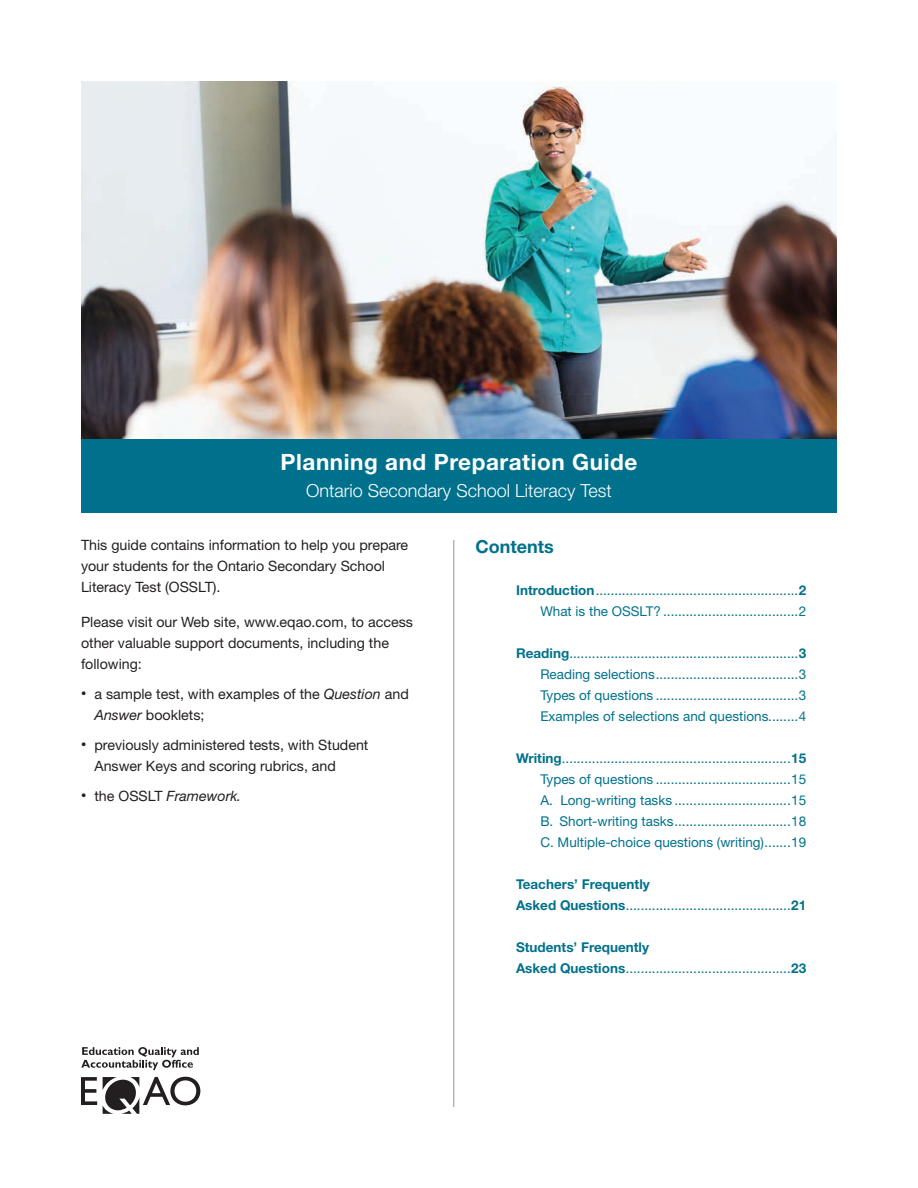
<style>
.page{position:relative;width:918px;height:1188px;background:#fff}
.page>*{position:absolute;margin:0;border:0;box-sizing:border-box;transform-origin:0 0}
.t1{font:700 22.5px "Helvetica Neue LT Std";letter-spacing:.025em;color:#fff}
.t2{font:300 18px "Helvetica Neue LT Std";color:#fff}
.TOC_Heading{font:700 18px "Helvetica Neue LT Std";color:#00718c}
.Intro_Bullet_Text{font:14.25px/21px "Helvetica Neue LT Std";color:#231f20}
.Intro_Text{font:14.25px/21px "Helvetica Neue LT Std";color:#231f20}
.Intro_Text_followed{font:14.25px/21px "Helvetica Neue LT Std";color:#231f20}
.Intro_Bullet_Text-2{font:italic 14.25px "Helvetica Neue LT Std";color:#231f20}
.TOC_Subsections{font:13.5px "Helvetica Neue LT Std";color:#00718c}
.TOC_Sections{font:13.5px/21px "Helvetica Neue LT Std";color:#00718c}
.s1{font-size:10.5px}
.s2{font-style:italic}
.s3{font-style:normal;font-size:10.5px}
.s4{font-style:normal}
.s5{font-weight:700}
</style>
<div class="page">
<div style="left:81px;top:439px;width:756px;height:74px;background:#00718c"></div>
<svg style="left:81px;top:1077px;width:16px;height:28px"></svg>
<svg style="left:81px;top:1047px;width:118px;height:23px"></svg>
<svg style="left:103px;top:1077px;width:97px;height:37px"></svg>
<img style="left:81px;top:81px;width:756px;height:358px">
<hr style="left:453px;top:540px;width:1px;height:567px;background:#939598">
<h1 class="t1" style="left:281px;top:448px;width:358px">Planning and Preparation Guide</h1>
<h2 class="t2" style="left:306px;top:480px;width:307px">Ontario Secondary School Literacy Test</h2>
<p class="Intro_Text" style="left:81px;top:534px;width:329px">This guide contains information to help you prepare your students for the Ontario Secondary School<br>Literacy Test (OSSLT).</p>
<p class="Intro_Text_followed" style="left:81px;top:611px;width:333px">Please visit our Web site, www.eqao.com, to access other valuable support documents, including the following:</p>
<p class="Intro_Bullet_Text" style="left:94px;top:683px;width:316px;text-indent:-14px"><span class="s1">•</span> a sample test, with examples of the <span class="s2">Question</span> and<br><span class="s2">Answer</span> booklets;</p>
<p class="Intro_Bullet_Text" style="left:94px;top:734px;width:275px;text-indent:-14px"><span class="s1">•</span> previously administered tests, with Student<br>Answer Keys and scoring rubrics, and</p>
<p class="Intro_Bullet_Text-2" style="left:81px;top:787px;width:162px"><span class="s3">•</span> <span class="s4">the OSSLT</span> Framework.</p>
<p class="TOC_Heading" style="left:476px;top:535px;width:80px">Contents</p>
<p class="TOC_Sections" style="left:516px;top:579px;width:292px"><span class="s5">Introduction</span>......................................................<span class="s5">2</span></p>
<p class="TOC_Subsections" style="left:540px;top:603px;width:267px">What is the OSSLT? ....................................2</p>
<p class="TOC_Sections" style="left:516px;top:642px;width:292px"><span class="s5">Reading</span>.............................................................<span class="s5">3</span></p>
<p class="TOC_Subsections" style="left:540px;top:666px;width:267px">Reading selections......................................3</p>
<p class="TOC_Subsections" style="left:540px;top:687px;width:267px">Types of questions ......................................3</p>
<p class="TOC_Subsections" style="left:540px;top:708px;width:267px">Examples of selections and questions........4</p>
<p class="TOC_Sections" style="left:516px;top:747px;width:292px"><span class="s5">Writing</span>.............................................................<span class="s5">15</span></p>
<p class="TOC_Subsections" style="left:540px;top:771px;width:267px">Types of questions ....................................15</p>
<p class="TOC_Subsections" style="left:540px;top:792px;width:267px">A. Long-writing tasks ...............................15</p>
<p class="TOC_Subsections" style="left:540px;top:813px;width:267px">B. Short-writing tasks...............................18</p>
<p class="TOC_Subsections" style="left:540px;top:834px;width:267px">C. Multiple-choice questions (writing).......19</p>
<p class="TOC_Sections" style="left:516px;top:873px;width:292px"><span class="s5">Teachers’ Frequently<br>Asked Questions</span>............................................<span class="s5">21</span></p>
<p class="TOC_Sections" style="left:516px;top:936px;width:292px"><span class="s5">Students’ Frequently<br>Asked Questions</span>............................................<span class="s5">23</span></p>
</div>
